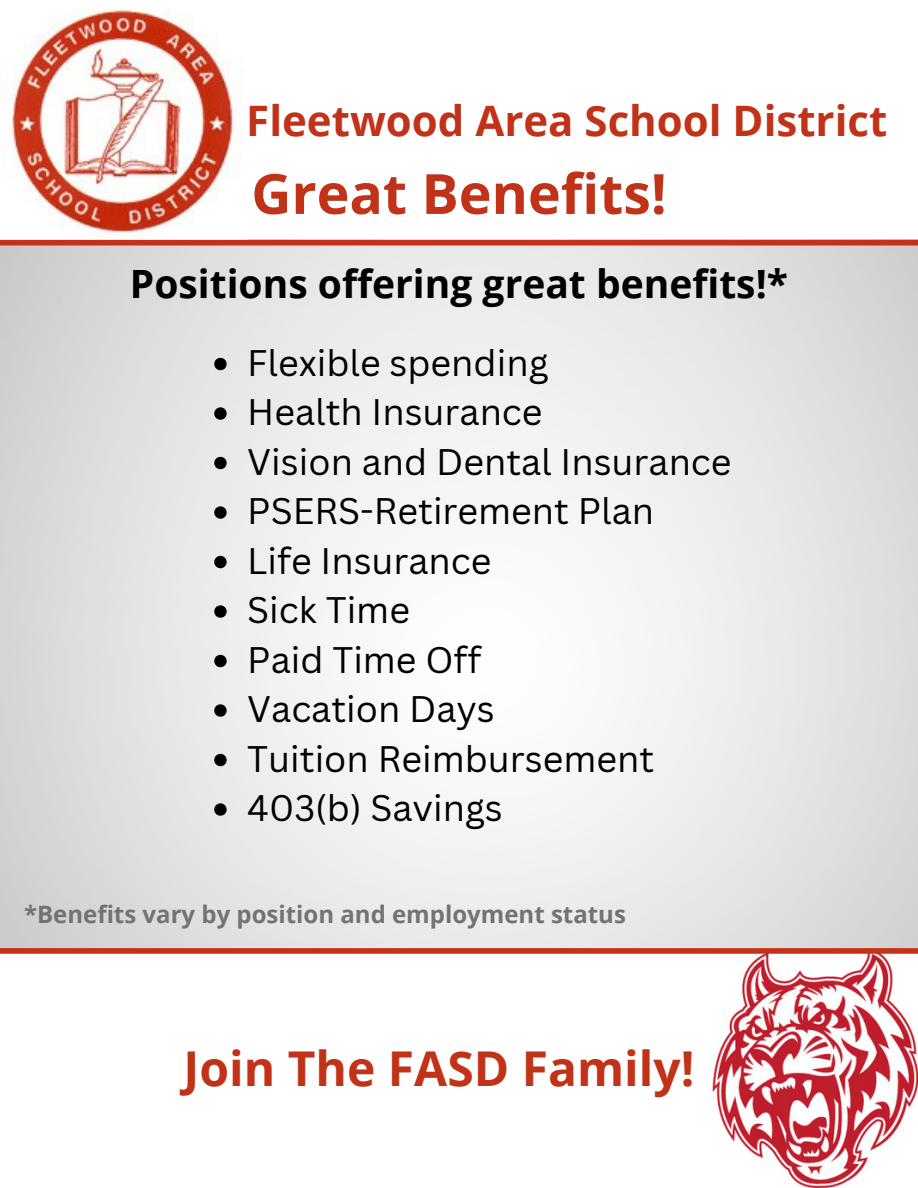
<style>
.page{position:relative;width:918px;height:1188px;background:#fff}
.page>*{position:absolute;margin:0;border:0;box-sizing:border-box;transform-origin:0 0}
.t1{font:700 55.5px "Open Sans";color:#c13218}
.t2{font:700 48px "Open Sans";color:#c13218}
.t3{font:700 42px "Open Sans";color:#c13218}
.t4{font:700 39px "Open Sans";color:#000}
.t5{font:36px/49.5px "Canva Sans";color:#000}
.t6{font:700 24px "Open Sans";color:#737373}
</style>
<div class="page">
<img style="left:0;top:9px;width:246px;height:231px">
<img style="left:712px;top:954px;width:206px;height:234px">
<div style="left:0;top:240px;width:918px;height:6px;background:#c13218"></div>
<div style="left:0;top:948px;width:918px;height:6px;background:#c13218"></div>
<svg style="left:214px;top:358px;width:13px;height:12px"></svg>
<svg style="left:214px;top:407px;width:13px;height:13px"></svg>
<svg style="left:214px;top:457px;width:13px;height:12px"></svg>
<svg style="left:214px;top:506px;width:13px;height:13px"></svg>
<svg style="left:214px;top:556px;width:13px;height:12px"></svg>
<svg style="left:214px;top:605px;width:13px;height:13px"></svg>
<svg style="left:214px;top:655px;width:13px;height:12px"></svg>
<svg style="left:214px;top:704px;width:13px;height:13px"></svg>
<svg style="left:214px;top:754px;width:13px;height:12px"></svg>
<svg style="left:214px;top:803px;width:13px;height:13px"></svg>
<p class="t3" style="left:246px;top:91px;width:643px">Fleetwood Area School District</p>
<h1 class="t1" style="left:251px;top:155px;width:417px">Great Benefits!</h1>
<p class="t4" style="left:130px;top:256px;width:660px">Positions offering great benefits!*</p>
<p class="t5" style="left:247px;top:337px;width:486px">Flexible spending<br>Health Insurance<br>Vision and Dental Insurance<br>PSERS-Retirement Plan<br>Life Insurance<br>Sick Time<br>Paid Time Off<br>Vacation Days<br>Tuition Reimbursement<br>403(b) Savings</p>
<p class="t6" style="left:24px;top:897px;width:603px">*Benefits vary by position and employment status</p>
<h2 class="t2" style="left:184px;top:1035px;width:513px">Join The FASD Family!</h2>
</div>
